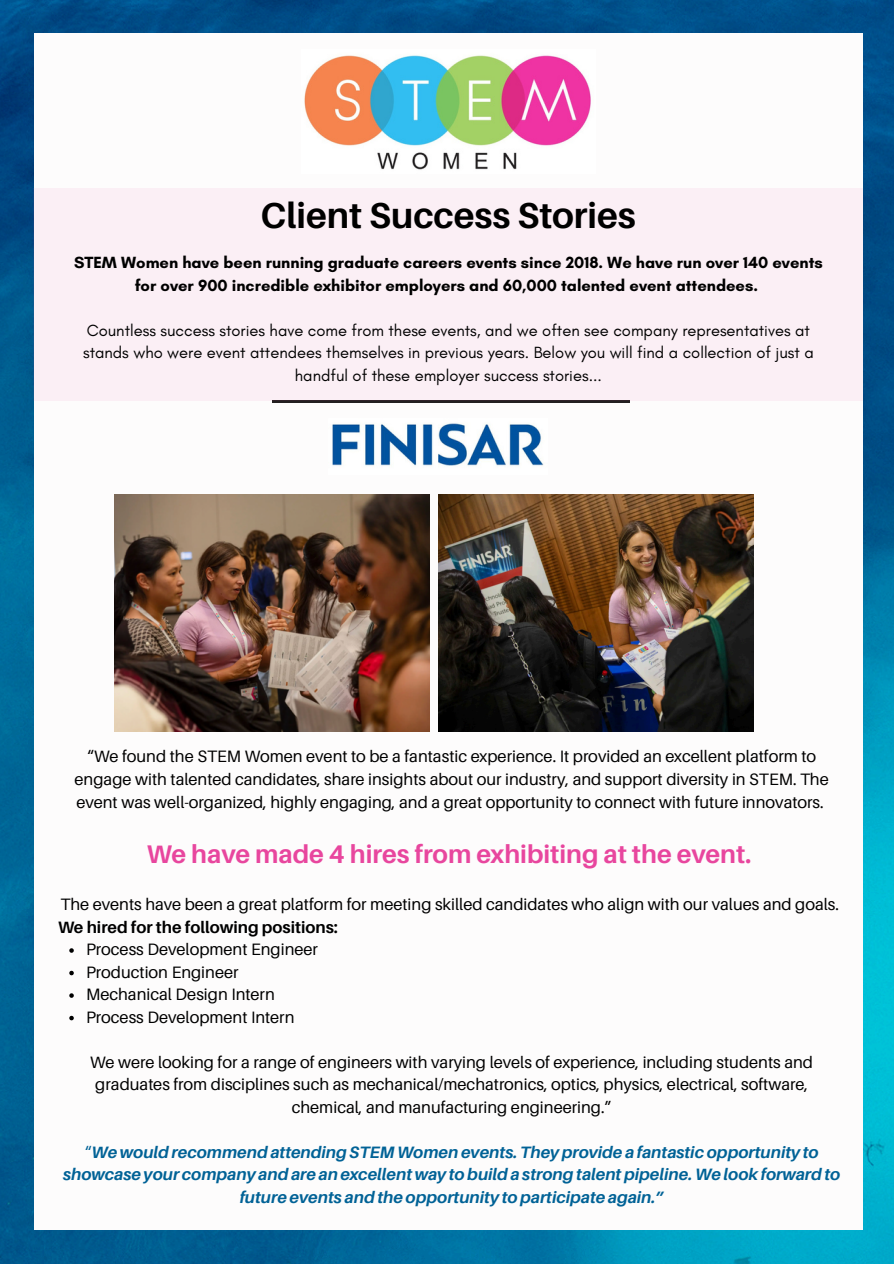
<style>
.page{position:relative;width:894px;height:1264px;background:#fff}
.page>*{position:absolute;margin:0;border:0;box-sizing:border-box;transform-origin:0 0}
.t1{font:700 36px "Aileron";color:#000}
.t2{font:700 25.5px "Aileron";color:#e8469e}
.t3{font:16.5px/22.5px "Aileron";color:#000;text-align:center}
.t4{font:16.5px/22.5px "Glacial Indifference";color:#000;text-align:center}
.t5{font:italic 700 16.5px/22.5px "Aileron";color:#016296;text-align:center}
.t6{font:700 16.5px/22.5px "Glacial Indifference";color:#000;text-align:center}
.t7{font:700 16.5px "Aileron";color:#000}
.s1{font-weight:400;font-style:normal}
</style>
<div class="page">
<img style="left:0;top:0;width:893px;height:1263px">
<div style="left:34px;top:33px;width:828px;height:1197px;background:#fdfcfc"></div>
<img style="left:304px;top:55px;width:287px;height:115px">
<img style="left:332px;top:423px;width:212px;height:43px">
<img style="left:438px;top:494px;width:315px;height:237px">
<img style="left:114px;top:494px;width:315px;height:237px">
<hr style="left:273px;top:401px;width:356px;height:2px;background:#231f20">
<div style="left:33px;top:188px;width:829px;height:212px;background:#fbeff5"></div>
<svg style="left:69px;top:948px;width:5px;height:4px"></svg>
<svg style="left:69px;top:970px;width:5px;height:5px"></svg>
<svg style="left:69px;top:993px;width:5px;height:4px"></svg>
<svg style="left:69px;top:1015px;width:5px;height:5px"></svg>
<p class="t1" style="left:260px;top:193px;width:377px">Client Success Stories</p>
<h1 class="t6" style="left:74px;top:251px;width:750px">STEM Women have been running graduate careers events since 2018. We have run over 140 events for over 900 incredible exhibitor employers and 60,000 talented event attendees.</h1>
<h3 class="t4" style="left:83px;top:319px;width:732px">Countless success stories have come from these events, and we often see company representatives at stands who were event attendees themselves in previous years. Below you will find a collection of just a handful of these employer success stories...</h3>
<p class="t3" style="left:75px;top:745px;width:755px">“We found the STEM Women event to be a fantastic experience. It provided an excellent platform to engage with talented candidates, share insights about our industry, and support diversity in STEM. The event was well-organized, highly engaging, and a great opportunity to connect with future innovators.</p>
<p class="t2" style="left:147px;top:838px;width:606px">We have made 4 hires from exhibiting at the event.</p>
<h2 class="t3" style="left:61px;top:892px;width:779px">The events have been a great platform for meeting skilled candidates who align with our values and goals.</h2>
<p class="t7" style="left:58px;top:916px;width:281px">We hired for the following positions:</p>
<p class="t3" style="left:86px;top:937px;width:233px">Process Development Engineer</p>
<p class="t3" style="left:86px;top:960px;width:154px">Production Engineer</p>
<p class="t3" style="left:86px;top:982px;width:190px">Mechanical Design Intern</p>
<p class="t3" style="left:86px;top:1005px;width:210px">Process Development Intern</p>
<p class="t3" style="left:90px;top:1050px;width:724px">We were looking for a range of engineers with varying levels of experience, including students and graduates from disciplines such as mechanical/mechatronics, optics, physics, electrical, software, chemical, and manufacturing engineering.”</p>
<p class="t5" style="left:63px;top:1140px;width:778px"><span class="s1">“</span>We would recommend attending STEM Women events. They provide a fantastic opportunity to showcase your company and are an excellent way to build a strong talent pipeline. We look forward to future events and the opportunity to participate again.”</p>
</div>
